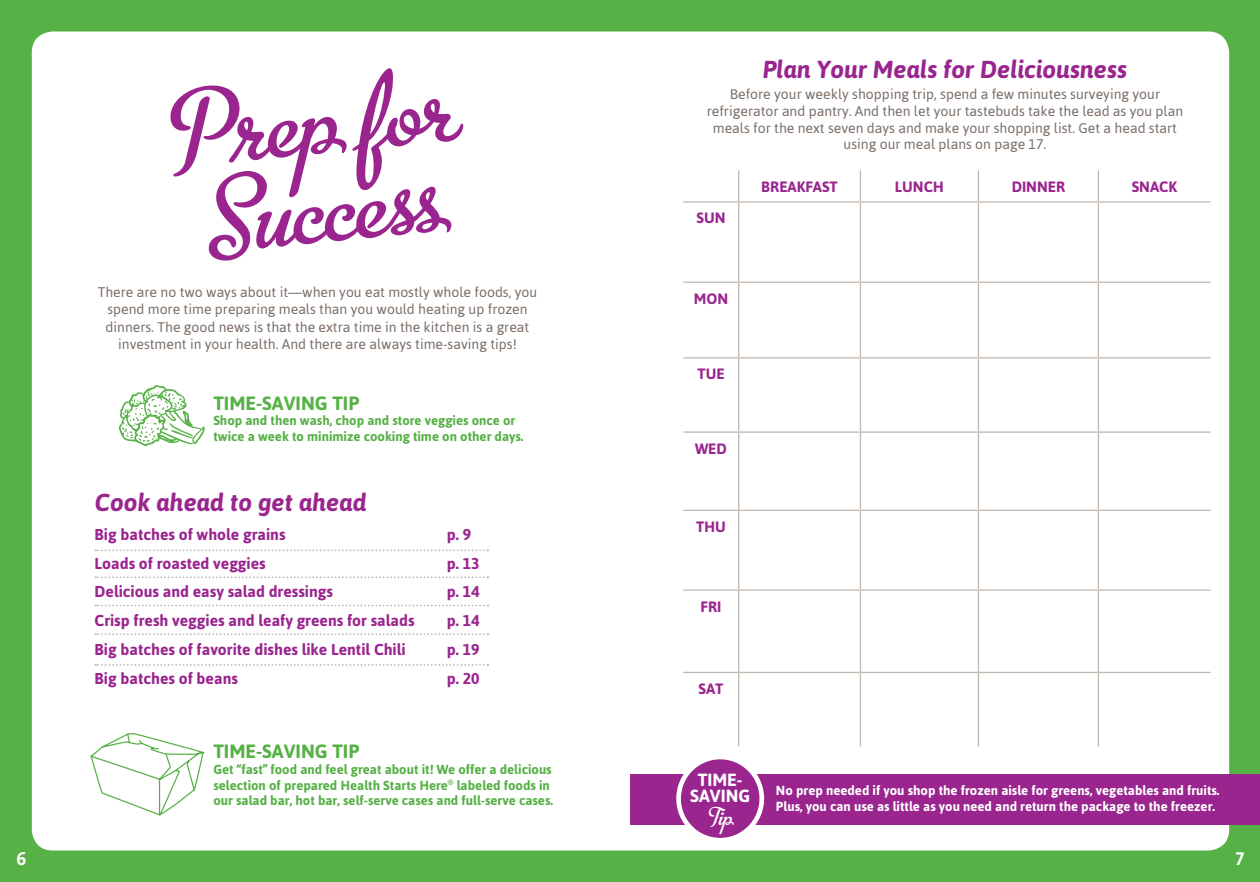
<style>
.page{position:relative;width:1260px;height:882px;background:#56b146}
.page>*{position:absolute;margin:0;border:0;box-sizing:border-box;transform-origin:0 0}
.t1{font:120.75px "Metro Script";color:#9a258f}
.t2{font:28px "Metro Script";color:#fff}
.t3{font:italic 700 24.5px "Asap";color:#9a258f}
.t4{font:700 19.25px "Asap";color:#56b146}
.t5{font:700 19.25px "WFM Scala Sans Spring";color:#fff}
.t6{font:700 17.68px "Asap";color:#fff}
.t7{font:700 15.75px "Asap";color:#9a258f}
.t8{font:700 15.05px "Asap";color:#9a258f}
.t9{font:14px/17.5px "Asap";color:#7b6e66;text-align:center}
.t10{font:700 13.12px/15.8px "Asap";color:#56b146}
.t11{font:700 13.12px/15.8px "Asap";color:#fff}
</style>
<div class="page">
<div style="left:32px;top:32px;width:1197px;height:818px;background:#fff;border-radius:21px"></div>
<hr style="left:738px;top:170px;width:1px;height:31px;background:#c1b8af">
<hr style="left:860px;top:170px;width:1px;height:31px;background:#c1b8af">
<hr style="left:978px;top:170px;width:1px;height:31px;background:#c1b8af">
<hr style="left:1098px;top:170px;width:1px;height:31px;background:#c1b8af">
<hr style="left:683px;top:201px;width:56px;height:2px;background:#c1b8af">
<hr style="left:739px;top:201px;width:121px;height:2px;background:#c1b8af">
<hr style="left:738px;top:203px;width:1px;height:79px;background:#c1b8af">
<hr style="left:860px;top:201px;width:118px;height:2px;background:#c1b8af">
<hr style="left:860px;top:203px;width:1px;height:79px;background:#c1b8af">
<hr style="left:978px;top:201px;width:120px;height:2px;background:#c1b8af">
<hr style="left:978px;top:203px;width:1px;height:79px;background:#c1b8af">
<hr style="left:1098px;top:201px;width:113px;height:2px;background:#c1b8af">
<hr style="left:1098px;top:203px;width:1px;height:79px;background:#c1b8af">
<hr style="left:683px;top:282px;width:56px;height:1px;background:#c1b8af">
<hr style="left:739px;top:282px;width:121px;height:1px;background:#c1b8af">
<hr style="left:738px;top:283px;width:1px;height:74px;background:#c1b8af">
<hr style="left:860px;top:282px;width:118px;height:1px;background:#c1b8af">
<hr style="left:860px;top:283px;width:1px;height:74px;background:#c1b8af">
<hr style="left:978px;top:282px;width:120px;height:1px;background:#c1b8af">
<hr style="left:978px;top:283px;width:1px;height:74px;background:#c1b8af">
<hr style="left:1098px;top:282px;width:113px;height:1px;background:#c1b8af">
<hr style="left:1098px;top:283px;width:1px;height:74px;background:#c1b8af">
<hr style="left:683px;top:357px;width:56px;height:2px;background:#c1b8af">
<hr style="left:739px;top:357px;width:121px;height:2px;background:#c1b8af">
<hr style="left:738px;top:359px;width:1px;height:72px;background:#c1b8af">
<hr style="left:860px;top:357px;width:118px;height:2px;background:#c1b8af">
<hr style="left:860px;top:359px;width:1px;height:72px;background:#c1b8af">
<hr style="left:978px;top:357px;width:120px;height:2px;background:#c1b8af">
<hr style="left:978px;top:359px;width:1px;height:72px;background:#c1b8af">
<hr style="left:1098px;top:357px;width:113px;height:2px;background:#c1b8af">
<hr style="left:1098px;top:359px;width:1px;height:72px;background:#c1b8af">
<hr style="left:683px;top:431px;width:56px;height:2px;background:#c1b8af">
<hr style="left:739px;top:431px;width:121px;height:2px;background:#c1b8af">
<hr style="left:738px;top:433px;width:1px;height:77px;background:#c1b8af">
<hr style="left:860px;top:431px;width:118px;height:2px;background:#c1b8af">
<hr style="left:860px;top:433px;width:1px;height:77px;background:#c1b8af">
<hr style="left:978px;top:431px;width:120px;height:2px;background:#c1b8af">
<hr style="left:978px;top:433px;width:1px;height:77px;background:#c1b8af">
<hr style="left:1098px;top:431px;width:113px;height:2px;background:#c1b8af">
<hr style="left:1098px;top:433px;width:1px;height:77px;background:#c1b8af">
<hr style="left:683px;top:510px;width:56px;height:1px;background:#c1b8af">
<hr style="left:739px;top:510px;width:121px;height:1px;background:#c1b8af">
<hr style="left:738px;top:511px;width:1px;height:78px;background:#c1b8af">
<hr style="left:860px;top:510px;width:118px;height:1px;background:#c1b8af">
<hr style="left:860px;top:511px;width:1px;height:78px;background:#c1b8af">
<hr style="left:978px;top:510px;width:120px;height:1px;background:#c1b8af">
<hr style="left:978px;top:511px;width:1px;height:78px;background:#c1b8af">
<hr style="left:1098px;top:510px;width:113px;height:1px;background:#c1b8af">
<hr style="left:1098px;top:511px;width:1px;height:78px;background:#c1b8af">
<hr style="left:683px;top:589px;width:56px;height:2px;background:#c1b8af">
<hr style="left:739px;top:589px;width:121px;height:2px;background:#c1b8af">
<hr style="left:738px;top:591px;width:1px;height:81px;background:#c1b8af">
<hr style="left:860px;top:589px;width:118px;height:2px;background:#c1b8af">
<hr style="left:860px;top:591px;width:1px;height:81px;background:#c1b8af">
<hr style="left:978px;top:589px;width:120px;height:2px;background:#c1b8af">
<hr style="left:978px;top:591px;width:1px;height:81px;background:#c1b8af">
<hr style="left:1098px;top:589px;width:113px;height:2px;background:#c1b8af">
<hr style="left:1098px;top:591px;width:1px;height:81px;background:#c1b8af">
<hr style="left:683px;top:672px;width:56px;height:1px;background:#c1b8af">
<hr style="left:739px;top:672px;width:121px;height:1px;background:#c1b8af">
<hr style="left:738px;top:673px;width:1px;height:73px;background:#c1b8af">
<hr style="left:860px;top:672px;width:118px;height:1px;background:#c1b8af">
<hr style="left:860px;top:673px;width:1px;height:73px;background:#c1b8af">
<hr style="left:978px;top:672px;width:120px;height:1px;background:#c1b8af">
<hr style="left:978px;top:673px;width:1px;height:73px;background:#c1b8af">
<hr style="left:1098px;top:672px;width:113px;height:1px;background:#c1b8af">
<hr style="left:1098px;top:673px;width:1px;height:73px;background:#c1b8af">
<div style="left:630px;top:774px;width:630px;height:50px;background:#9a258f"></div>
<div style="left:679px;top:757px;width:83px;height:83px;background:#9a258f;border-radius:50%"></div>
<div style="left:676px;top:755px;width:88px;height:88px;border:5px solid #fff;border-radius:50%"></div>
<svg style="left:95px;top:549px;width:393px;height:2px"></svg>
<svg style="left:95px;top:576px;width:393px;height:2px"></svg>
<svg style="left:95px;top:605px;width:393px;height:1px"></svg>
<svg style="left:95px;top:633px;width:393px;height:2px"></svg>
<svg style="left:95px;top:664px;width:393px;height:2px"></svg>
<svg style="left:119px;top:385px;width:86px;height:61px"></svg>
<svg style="left:90px;top:733px;width:114px;height:83px"></svg>
<h1 class="t1" style="left:170px;top:68px;width:247px;rotate:-6deg">Prep for</h1>
<h1 class="t1" style="left:204px;top:154px;width:211px;rotate:-6deg">Success</h1>
<p class="t9" style="left:98px;top:283px;width:441px">There are no two ways about it—when you eat mostly whole foods, you spend more time preparing meals than you would heating up frozen dinners. The good news is that the extra time in the kitchen is a great investment in your health. And there are always time-saving tips!</p>
<h3 class="t4" style="left:213px;top:392px;width:12px">TIME</h3>
<h3 class="t4" style="left:256px;top:392px;width:18px">-SAVING</h3>
<h3 class="t4" style="left:332px;top:392px;width:10px">TIP</h3>
<p class="t10" style="left:213px;top:413px;width:312px">Shop and then wash, chop and store veggies once or twice a week to minimize cooking time on other days.</p>
<h3 class="t3" style="left:95px;top:488px;width:273px">Cook ahead to get ahead</h3>
<p class="t7" style="left:95px;top:525px;width:192px">Big batches of whole grains</p>
<p class="t7" style="left:447px;top:525px;width:26px">p. 9</p>
<p class="t7" style="left:95px;top:554px;width:173px">Loads of roasted veggies</p>
<p class="t7" style="left:447px;top:554px;width:34px">p. 13</p>
<p class="t7" style="left:95px;top:583px;width:240px">Delicious and easy salad dressings</p>
<p class="t7" style="left:447px;top:583px;width:34px">p. 14</p>
<p class="t7" style="left:95px;top:611px;width:321px">Crisp fresh veggies and leafy greens for salads</p>
<p class="t7" style="left:447px;top:611px;width:34px">p. 14</p>
<p class="t7" style="left:95px;top:640px;width:313px">Big batches of favorite dishes like Lentil Chili</p>
<p class="t7" style="left:447px;top:640px;width:34px">p. 19</p>
<p class="t7" style="left:95px;top:669px;width:145px">Big batches of beans</p>
<p class="t7" style="left:447px;top:669px;width:34px">p. 20</p>
<h3 class="t4" style="left:213px;top:740px;width:12px">TIME</h3>
<h3 class="t4" style="left:256px;top:740px;width:18px">-SAVING</h3>
<h3 class="t4" style="left:332px;top:740px;width:10px">TIP</h3>
<p class="t10" style="left:213px;top:761px;width:341px">Get “fast” food and feel great about it! We offer a delicious selection of prepared Health Starts Here<sup>®</sup> labeled foods in our salad bar, hot bar, self-serve cases and full-serve cases.</p>
<h3 class="t3" style="left:763px;top:55px;width:366px">Plan Your Meals for Deliciousness</h3>
<p class="t9" style="left:707px;top:85px;width:478px;line-height:16.8px">Before your weekly shopping trip, spend a few minutes surveying your refrigerator and pantry. And then let your tastebuds take the lead as you plan meals for the next seven days and make your shopping list. Get a head start using our meal plans on page 17.</p>
<p class="t8" style="left:761px;top:178px;width:53px">BREAKFAST</p>
<p class="t8" style="left:895px;top:178px;width:11px">LUNCH</p>
<p class="t8" style="left:1012px;top:178px;width:10px">DINNER</p>
<p class="t8" style="left:1132px;top:178px;width:11px">SNAC</p>
<p class="t8" style="left:1169px;top:178px;width:10px">K</p>
<p class="t8" style="left:697px;top:209px;width:11px">SUN</p>
<p class="t8" style="left:694px;top:290px;width:34px">MON</p>
<p class="t8" style="left:697px;top:365px;width:10px">TUE</p>
<p class="t8" style="left:695px;top:440px;width:23px">WED</p>
<p class="t8" style="left:696px;top:518px;width:11px">THU</p>
<p class="t8" style="left:701px;top:598px;width:8px">FRI</p>
<p class="t8" style="left:699px;top:680px;width:10px">SAT</p>
<p class="t6" style="left:698px;top:770px;width:11px">TIME</p>
<p class="t6" style="left:737px;top:770px;width:7px">-</p>
<p class="t6" style="left:690px;top:786px;width:11px">SAVING</p>
<h2 class="t2" style="left:711px;top:802px;width:24px">Tip</h2>
<p class="t11" style="left:776px;top:783px;width:445px">No prep needed if you shop the frozen aisle for greens, vegetables and fruits.<br>Plus, you can use as little as you need and return the package to the freezer.</p>
<h3 class="t5" style="left:16px;top:848px;width:11px">6</h3>
<h3 class="t5" style="left:1235px;top:848px;width:11px">7</h3>
</div>
